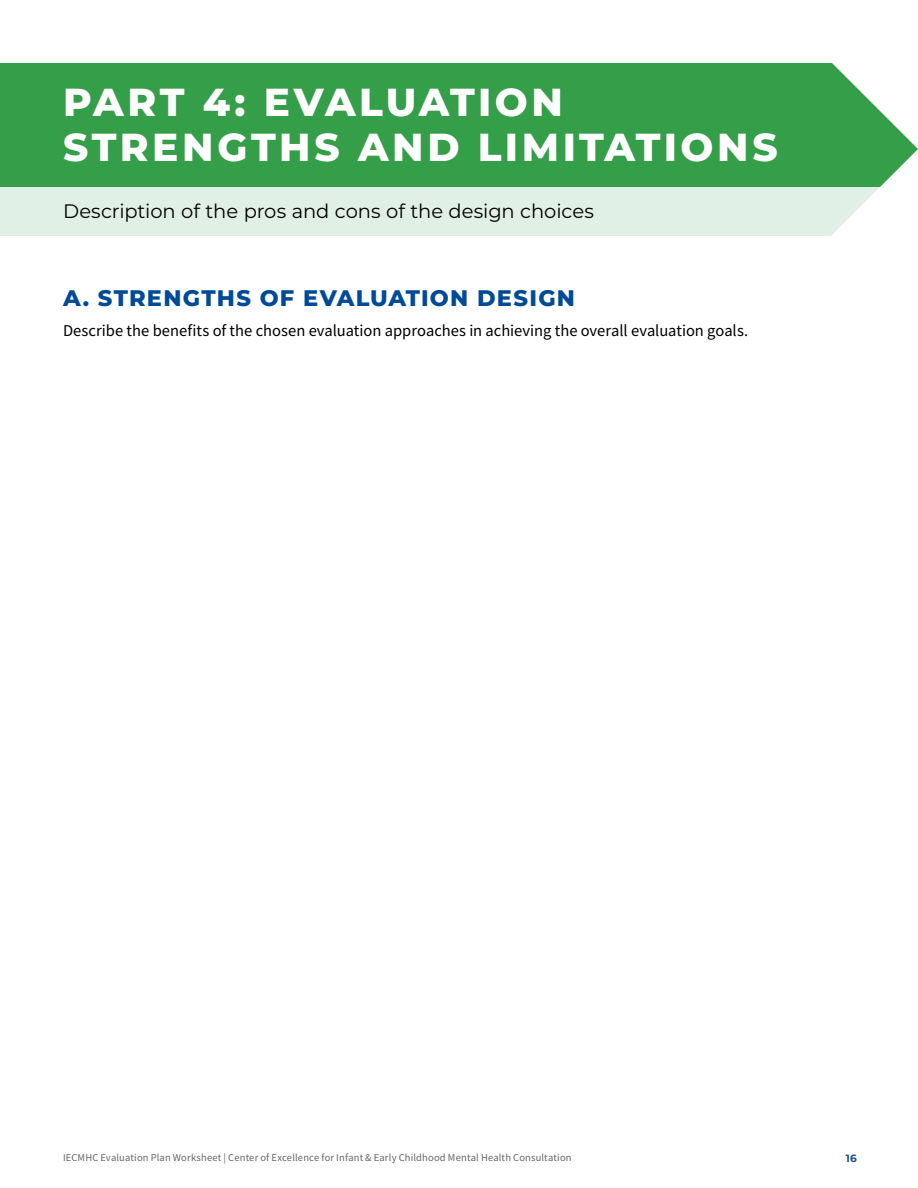
<style>
.page{position:relative;width:918px;height:1188px;background:#fff}
.page>*{position:absolute;margin:0;border:0;box-sizing:border-box;transform-origin:0 0}
.H1_-_Section_Header{font:100 39px/45px "Montserrat";letter-spacing:.09em;color:#fff}
.H3_-_Box_Header{font:100 22.5px "Montserrat";letter-spacing:.055em;color:#004a98}
.H2_-_Section_Descrip{font:19.5px "Montserrat";letter-spacing:-.005em;color:#000}
.Body_-_Span{font:16.5px "Source Sans Variable";color:#000}
.t1{font:10.5px "Source Sans Variable";letter-spacing:.015em;color:#666}
.t2{font:100 10.5px "Montserrat";color:#174f99}
</style>
<div class="page">
<div style="left:0;top:186px;width:918px;height:50px;background:#e1f0e4"></div>
<div style="left:0;top:63px;width:918px;height:123px;background:#349e49"></div>
<svg style="left:831px;top:63px;width:87px;height:173px"></svg>
<h1 class="H1_-_Section_Header" style="left:63px;top:78px;width:716px">PART 4: EVALUATION<br>STRENGTHS AND LIMITATIONS</h1>
<h2 class="H2_-_Section_Descrip" style="left:63px;top:198px;width:532px">Description of the pros and cons of the design choices</h2>
<h3 class="H3_-_Box_Header" style="left:63px;top:283px;width:514px">A. STRENGTHS OF EVALUATION DESIGN</h3>
<p class="Body_-_Span" style="left:63px;top:320px;width:687px">Describe the benefits of the chosen evaluation approaches in achieving the overall evaluation goals.</p>
<p class="t1" style="left:63px;top:1152px;width:510px">IECMHC Evaluation Plan Worksheet | Center of Excellence for Infant &amp; Early Childhood Mental Health Consultation</p>
<p class="t2" style="left:846px;top:1151px;width:13px">16</p>
</div>
